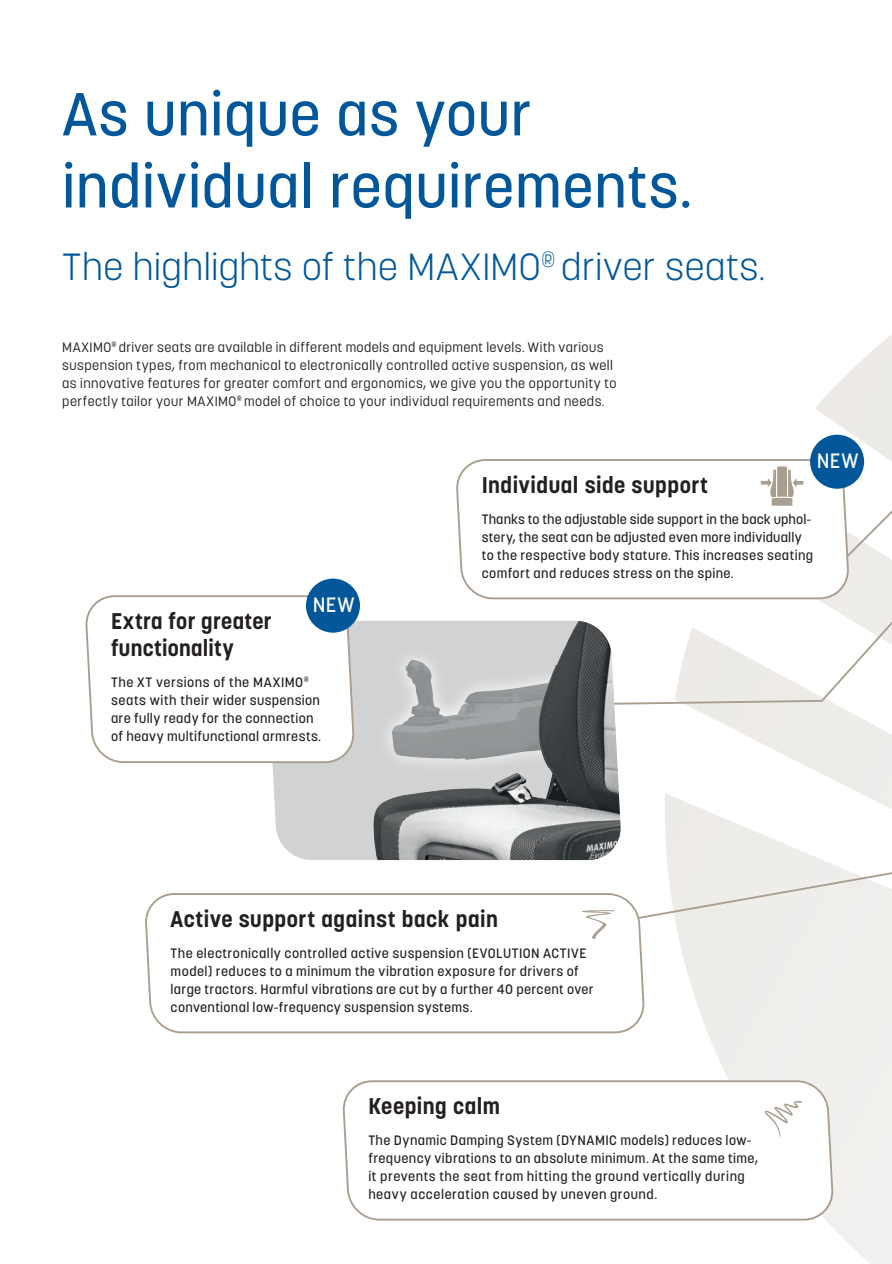
<style>
.page{position:relative;width:892px;height:1264px;background:#fff}
.page>*{position:absolute;margin:0;border:0;box-sizing:border-box;transform-origin:0 0}
.t1{font:500 60px/72px "Korolev";letter-spacing:.01em;color:#01579a}
.t2{font:300 37.5px "Korolev";letter-spacing:.015em;color:#01579a}
.t3{font:700 22.5px/27px "Korolev";letter-spacing:.02em;color:#231f20}
.t4{font:500 20.55px "Korolev";letter-spacing:.025em;color:#fff}
.t5{font:500 13.5px/18px "Korolev";letter-spacing:.03em;color:#231f20}
.t6{font:13.5px/18px "Korolev";letter-spacing:.035em;color:#231f20}
</style>
<div class="page">
<svg style="left:665px;top:793px;width:9px;height:68px"></svg>
<svg style="left:674px;top:708px;width:51px;height:363px"></svg>
<svg style="left:725px;top:708px;width:90px;height:371px;fill:#f0eeeb"></svg>
<svg style="left:815px;top:334px;width:77px;height:929px;fill:#f1efed"></svg>
<svg style="left:145px;top:893px;width:500px;height:141px"></svg>
<svg style="left:582px;top:861px;width:310px;height:77px"></svg>
<svg style="left:342px;top:1079px;width:494px;height:142px"></svg>
<svg style="left:765px;top:1100px;width:37px;height:36px"></svg>
<svg style="left:272px;top:763px;width:76px;height:96px;background:#d4d5d6"></svg>
<img style="left:348px;top:620px;width:273px;height:239px">
<div style="left:377px;top:644px;width:222px;height:130px;background:#d1d2d4"></div>
<img style="left:387px;top:620px;width:202px;height:188px">
<img style="left:538px;top:708px;width:63px;height:63px">
<svg style="left:85px;top:595px;width:272px;height:168px"></svg>
<svg style="left:466px;top:459px;width:344px;height:7px"></svg>
<svg style="left:435px;top:466px;width:457px;height:242px"></svg>
<div style="left:306px;top:578px;width:54px;height:54px;background:#01579a;border-radius:50%"></div>
<div style="left:810px;top:434px;width:54px;height:54px;background:#01579a;border-radius:50%"></div>
<h1 class="t1" style="left:62px;top:78px;width:631px">As unique as your individual requirements.</h1>
<h2 class="t2" style="left:62px;top:242px;width:705px">The highlights of the MAXIMO<sup>®</sup> driver seats.</h2>
<p class="t6" style="left:62px;top:338px;width:556px">MAXIMO<sup>®</sup> driver seats are available in different models and equipment levels. With various suspension types, from mechanical to electronically controlled active suspension, as well as innovative features for greater comfort and ergonomics, we give you the opportunity to perfectly tailor your MAXIMO<sup>®</sup> model of choice to your individual requirements and needs.</p>
<h3 class="t4" style="left:817px;top:448px;width:43px">NEW</h3>
<h3 class="t4" style="left:313px;top:592px;width:43px">NEW</h3>
<h3 class="t3" style="left:111px;top:607px;width:162px">Extra for greater functionality</h3>
<p class="t5" style="left:111px;top:673px;width:212px">The XT versions of the MAXIMO<sup>® </sup>seats with their wider suspension are fully ready for the connection of heavy multifunctional armrests.</p>
<h3 class="t3" style="left:482px;top:471px;width:228px">Individual side support</h3>
<p class="t5" style="left:482px;top:510px;width:333px">Thanks to the adjustable side support in the back uphol&shy;stery, the seat can be adjusted even more individually to the respective body stature. This increases seating comfort and reduces stress on the spine.</p>
<h3 class="t3" style="left:171px;top:905px;width:329px">Active support against back pain</h3>
<p class="t5" style="left:171px;top:943px;width:425px">The electronically controlled active suspension (EVOLUTION ACTIVE model) reduces to a minimum the vibration exposure for drivers of large tractors. Harmful vibrations are cut by a further 40 percent over conventional low-frequency suspension systems.</p>
<h3 class="t3" style="left:368px;top:1092px;width:133px">Keeping calm</h3>
<p class="t5" style="left:368px;top:1130px;width:391px">The Dynamic Damping System (DYNAMIC models) reduces low&shy;frequency vibrations to an absolute minimum. At the same time, it prevents the seat from hitting the ground vertically during heavy acceleration caused by uneven ground.</p>
</div>
